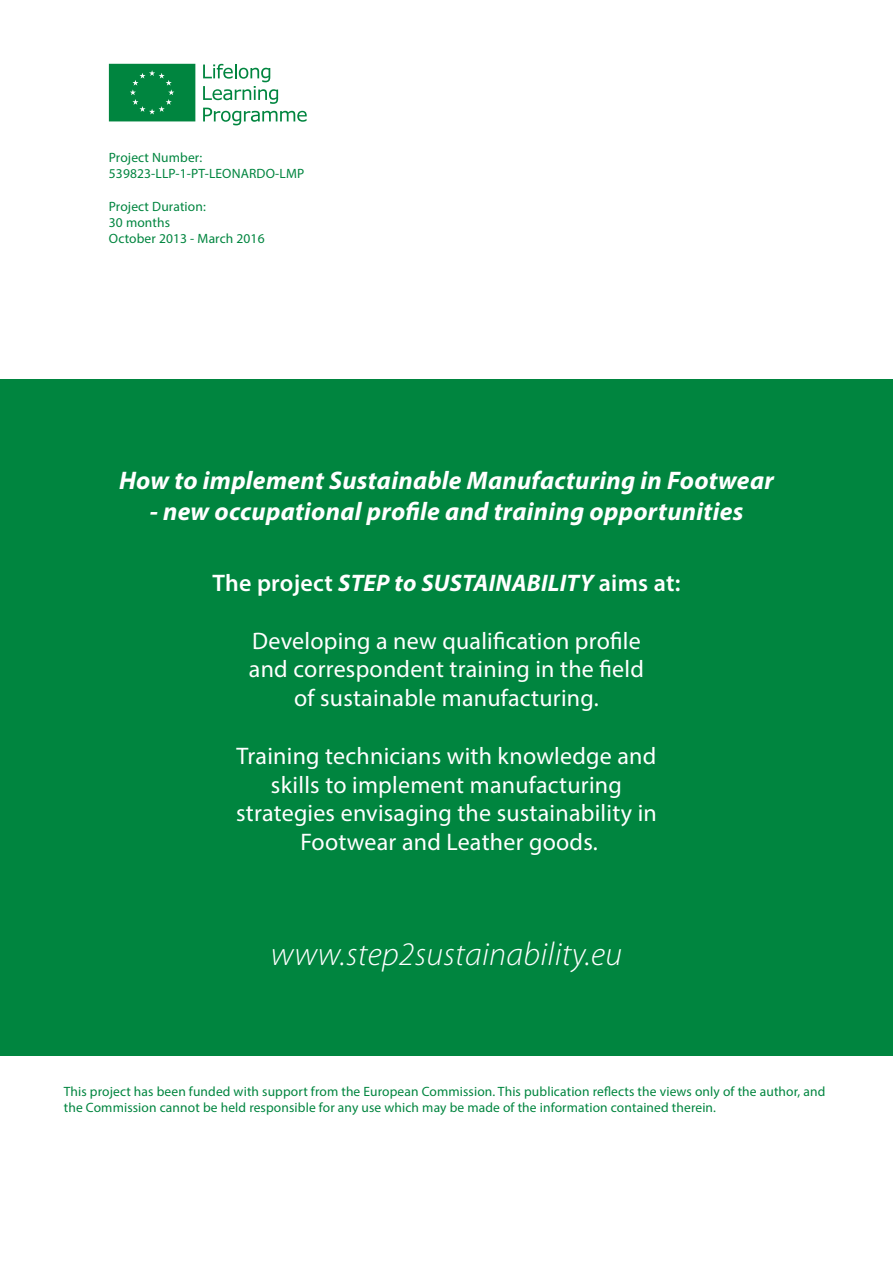
<style>
.page{position:relative;width:893px;height:1263px;background:#fff}
.page>*{position:absolute;margin:0;border:0;box-sizing:border-box;transform-origin:0 0}
.t1{font:italic 300 33px "Myriad Pro";letter-spacing:.01em;color:#fff}
.t2{font:italic 700 25.5px "Myriad Pro";letter-spacing:.01em;color:#fff}
.t3{font:24px/28.8px "Myriad Pro";letter-spacing:.01em;color:#fff;text-align:center}
.t4{font:italic 700 24px "Myriad Pro";letter-spacing:.01em;color:#fff}
.t5{font:13.5px/16.2px "Myriad Pro";letter-spacing:.01em;color:#00853f}
.s1{font-weight:600;font-style:normal}
</style>
<div class="page">
<svg style="left:203px;top:64px;width:104px;height:61px"></svg>
<div style="left:109px;top:64px;width:86px;height:57px;background:#00853f"></div>
<div style="left:0;top:379px;width:893px;height:677px;background:#00853f"></div>
<p class="t5" style="left:109px;top:149px;width:197px">Project Number:<br>539823-LLP-1-PT-LEONARDO-LMP</p>
<p class="t5" style="left:109px;top:198px;width:157px">Project Duration:<br>30 months<br>October 2013 - March 2016</p>
<h2 class="t2" style="left:119px;top:464px;width:656px">How to implement Sustainable Manufacturing in Footwear</h2>
<h2 class="t2" style="left:150px;top:494px;width:595px">- new occupational profile and training opportunities</h2>
<h3 class="t4" style="left:213px;top:567px;width:469px"><span class="s1">The project</span> STEP to SUSTAINABILITY <span class="s1">aims at:</span></h3>
<h3 class="t3" style="left:249px;top:626px;width:397px">Developing a new qualification profile and correspondent training in the field of sustainable manufacturing.</h3>
<h3 class="t3" style="left:236px;top:741px;width:422px">Training technicians with knowledge and skills to implement manufacturing strategies envisaging the sustainability in Footwear and Leather goods.</h3>
<h1 class="t1" style="left:271px;top:937px;width:353px">www.step2sustainability.eu</h1>
<p class="t5" style="left:64px;top:1083px;width:763px">This project has been funded with support from the European Commission. This publication reflects the views only of the author, and the Commission cannot be held responsible for any use which may be made of the information contained therein.</p>
</div>
